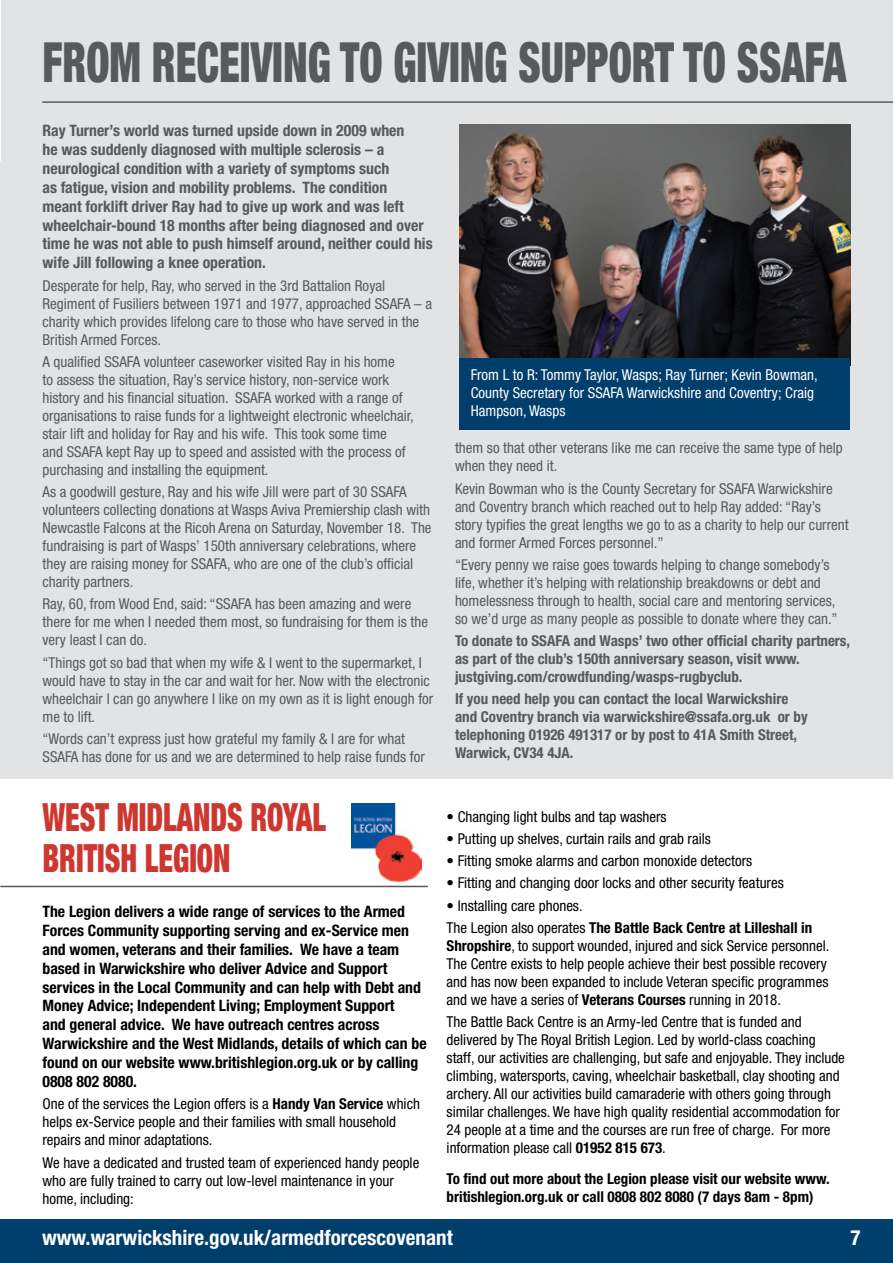
<style>
.page{position:relative;width:893px;height:1263px;background:#fff}
.page>*{position:absolute;margin:0;border:0;box-sizing:border-box;transform-origin:0 0}
.t1{font:900 condensed 55.5px "Helvetica Neue LT Std";color:#58595b;scale:.75 1}
.t2{font:900 condensed 39px/40.5px "Helvetica Neue LT Std";color:#ce372f;scale:.75 1}
.t3{font:700 condensed 21px "Helvetica Neue LT Std";color:#fff}
.t4{font:700 condensed 15.75px/18.9px "Helvetica Neue LT Std";color:#000}
.t5{font:700 condensed 15.75px/18.9px "Helvetica Neue LT Std";color:#58595b}
.t6{font:condensed 15px/18px "Helvetica Neue LT Std";color:#58595b}
.t7{font:condensed 15px/18px "Helvetica Neue LT Std";color:#000}
.t8{font:700 condensed 15px/18px "Helvetica Neue LT Std";color:#58595b}
.t9{font:condensed 15px/18px "Helvetica Neue LT Std";color:#fff}
.t10{font:700 condensed 15px/18px "Helvetica Neue LT Std";color:#000}
.s1{font-weight:700}
</style>
<div class="page">
<div style="left:0;top:0;width:893px;height:778px;background:#e2e3e4"></div>
<div style="left:0;top:1219px;width:893px;height:44px;background:#003e6b"></div>
<hr style="left:0;top:0;width:1px;height:161px;background:#fff">
<hr style="left:42px;top:101px;width:851px;height:2px;background:#58595b">
<img style="left:459px;top:124px;width:391px;height:234px">
<div style="left:459px;top:358px;width:391px;height:72px;background:#003e6b"></div>
<hr style="left:0;top:886px;width:428px;height:1px;background:#58595b">
<img style="left:351px;top:803px;width:71px;height:78px">
<h1 class="t1" style="left:43px;top:28px;width:1073px">FROM RECEIVING TO GIVING SUPPORT TO SSAFA</h1>
<p class="t5" style="left:43px;top:121px;width:392px">Ray Turner’s world was turned upside down in 2009 when<br>he was suddenly diagnosed with multiple sclerosis – a neurological condition with a variety of symptoms such<br>as fatigue, vision and mobility problems. The condition<br>meant forklift driver Ray had to give up work and was left wheelchair-bound 18 months after being diagnosed and over time he was not able to push himself around, neither could his wife Jill following a knee operation.</p>
<p class="t6" style="left:43px;top:276px;width:391px">Desperate for help, Ray, who served in the 3rd Battalion Royal Regiment of Fusiliers between 1971 and 1977, approached SSAFA – a charity which provides lifelong care to those who have served in the British Armed Forces.</p>
<p class="t6" style="left:43px;top:352px;width:373px">A qualified SSAFA volunteer caseworker visited Ray in his home<br>to assess the situation, Ray’s service history, non-service work history and his financial situation. SSAFA worked with a range of organisations to raise funds for a lightweight electronic wheelchair, stair lift and holiday for Ray and his wife. This took some time<br>and SSAFA kept Ray up to speed and assisted with the process of purchasing and installing the equipment.</p>
<p class="t6" style="left:43px;top:483px;width:391px">As a goodwill gesture, Ray and his wife Jill were part of 30 SSAFA volunteers collecting donations at Wasps Aviva Premiership clash with Newcastle Falcons at the Ricoh Arena on Saturday, November 18. The fundraising is part of Wasps’ 150th anniversary celebrations, where they are raising money for SSAFA, who are one of the club’s official charity partners.</p>
<p class="t6" style="left:43px;top:595px;width:387px">Ray, 60, from Wood End, said: “SSAFA has been amazing and were there for me when I needed them most, so fundraising for them is the very least I can do.</p>
<p class="t6" style="left:43px;top:653px;width:392px">“Things got so bad that when my wife &amp; I went to the supermarket, I would have to stay in the car and wait for her. Now with the electronic wheelchair I can go anywhere I like on my own as it is light enough for me to lift.</p>
<p class="t6" style="left:43px;top:729px;width:384px">“Words can’t express just how grateful my family &amp; I are for what<br>SSAFA has done for us and we are determined to help raise funds for</p>
<p class="t9" style="left:471px;top:366px;width:349px">From L to R: Tommy Taylor, Wasps; Ray Turner; Kevin Bowman,<br>County Secretary for SSAFA Warwickshire and Coventry; Craig<br>Hampson, Wasps</p>
<p class="t6" style="left:455px;top:439px;width:389px">them so that other veterans like me can receive the same type of help when they need it.</p>
<p class="t6" style="left:455px;top:479px;width:395px">Kevin Bowman who is the County Secretary for SSAFA Warwickshire and Coventry branch which reached out to help Ray added: “Ray’s story typifies the great lengths we go to as a charity to help our current and former Armed Forces personnel.”</p>
<p class="t6" style="left:455px;top:555px;width:384px">“Every penny we raise goes towards helping to change somebody’s life, whether it’s helping with relationship breakdowns or debt and homelessness through to health, social care and mentoring services, so we’d urge as many people as possible to donate where they can.”</p>
<p class="t8" style="left:455px;top:632px;width:397px">To donate to SSAFA and Wasps’ two other official charity partners, as part of the club’s 150th anniversary season, visit www. justgiving.com/crowdfunding/wasps-rugbyclub.</p>
<p class="t8" style="left:455px;top:690px;width:354px">If you need help you can contact the local Warwickshire and Coventry branch via warwickshire@ssafa.org.uk or by telephoning 01926 491317 or by post to 41A Smith Street, Warwick, CV34 4JA.</p>
<h2 class="t2" style="left:43px;top:796px;width:379px">WEST MIDLANDS ROYAL<br>BRITISH LEGION</h2>
<p class="t7" style="left:447px;top:807px;width:222px">• Changing light bulbs and tap washers</p>
<p class="t7" style="left:447px;top:829px;width:266px">• Putting up shelves, curtain rails and grab rails</p>
<p class="t7" style="left:447px;top:852px;width:307px">• Fitting smoke alarms and carbon monoxide detectors</p>
<p class="t7" style="left:447px;top:874px;width:339px">• Fitting and changing door locks and other security features</p>
<p class="t7" style="left:447px;top:894px;width:367px;line-height:22.2px">• Installing care phones.<br>The Legion also operates <span class="s1">The Battle Back Centre at Lilleshall in</span></p>
<p class="t7" style="left:447px;top:936px;width:384px"><span class="s1">Shropshire</span>, to support wounded, injured and sick Service personnel.<br>The Centre exists to help people achieve their best possible recovery and has now been expanded to include Veteran specific programmes and we have a series of <span class="s1">Veterans Courses</span> running in 2018.</p>
<p class="t7" style="left:447px;top:1013px;width:400px">The Battle Back Centre is an Army-led Centre that is funded and delivered by The Royal British Legion. Led by world-class coaching staff, our activities are challenging, but safe and enjoyable. They include climbing, watersports, caving, wheelchair basketball, clay shooting and archery. All our activities build camaraderie with others going through similar challenges. We have high quality residential accommodation for 24 people at a time and the courses are run free of charge. For more information please call <span class="s1">01952 815 673</span>.</p>
<p class="t10" style="left:447px;top:1169px;width:384px">To find out more about the Legion please visit our website www. britishlegion.org.uk or call 0808 802 8080 (7 days 8am - 8pm)</p>
<p class="t4" style="left:43px;top:902px;width:386px">The Legion delivers a wide range of services to the Armed Forces Community supporting serving and ex-Service men and women, veterans and their families. We have a team based in Warwickshire who deliver Advice and Support services in the Local Community and can help with Debt and Money Advice; Independent Living; Employment Support<br>and general advice. We have outreach centres across Warwickshire and the West Midlands, details of which can be found on our website www.britishlegion.org.uk or by calling 0808 802 8080.</p>
<p class="t7" style="left:43px;top:1095px;width:379px">One of the services the Legion offers is a <span class="s1">Handy Van Service</span> which helps ex-Service people and their families with small household repairs and minor adaptations.</p>
<p class="t7" style="left:43px;top:1153px;width:378px">We have a dedicated and trusted team of experienced handy people who are fully trained to carry out low-level maintenance in your home, including:</p>
<h3 class="t3" style="left:42px;top:1224px;width:412px">www.warwickshire.gov.uk/armedforcescovenant</h3>
<h3 class="t3" style="left:851px;top:1224px;width:12px">7</h3>
</div>
